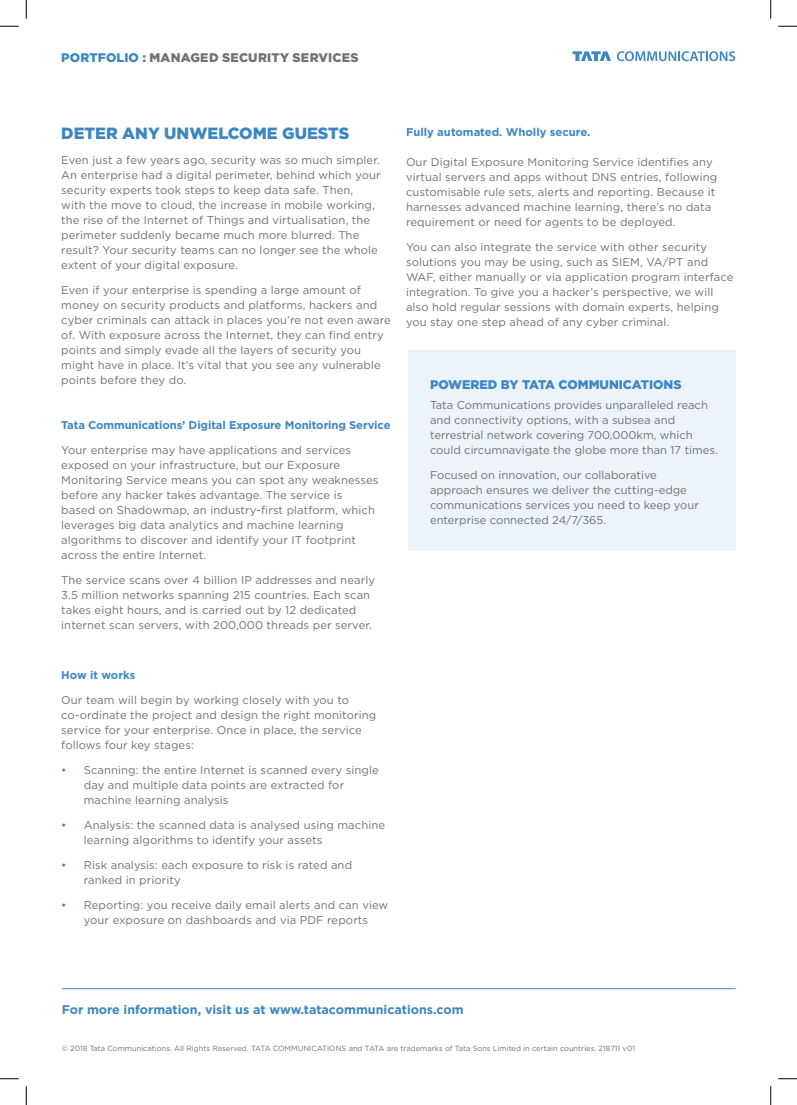
<style>
.page{position:relative;width:797px;height:1105px;background:#fff}
.page>*{position:absolute;margin:0;border:0;box-sizing:border-box;transform-origin:0 0}
.head_01{font:900 16.25px "Gotham";color:#3d86c6}
.call_to_action{font:700 12.5px "Gotham";color:#3d86c6}
.head_01-2{font:900 12.5px "Gotham";color:#3d86c6}
.product_name{font:900 12.5px "Gotham";letter-spacing:.015em;color:#717171}
.product_name-2{font:900 12.5px "Gotham";color:#3d86c6}
.head_01-3{font:11.25px/15px "Gotham";letter-spacing:.01em;color:#717171}
.body_bullets{font:11.25px/15px "Gotham";letter-spacing:.01em;color:#717171}
.body_bullets-2{font:700 11.25px "Gotham";letter-spacing:-.01em;color:#3d86c6}
.copyright{font:7.5px "Gotham";color:#717171}
.s1{color:#3d86c6}
</style>
<div class="page">
<hr style="left:62px;top:988px;width:673px;height:1px;background:#3d86c6">
<div style="left:408px;top:351px;width:327px;height:200px;background:#ecf3f9"></div>
<svg style="left:617px;top:51px;width:118px;height:10px"></svg>
<svg style="left:572px;top:51px;width:39px;height:10px"></svg>
<svg style="left:0;top:25px;width:19px;height:2px"></svg>
<svg style="left:778px;top:25px;width:19px;height:2px"></svg>
<svg style="left:0;top:1078px;width:19px;height:1px"></svg>
<svg style="left:778px;top:1078px;width:19px;height:1px"></svg>
<svg style="left:25px;top:0;width:2px;height:19px"></svg>
<svg style="left:25px;top:1086px;width:2px;height:19px"></svg>
<svg style="left:770px;top:0;width:1px;height:19px"></svg>
<svg style="left:770px;top:1086px;width:1px;height:19px"></svg>
<p class="product_name-2" style="left:61px;top:50px;width:10px">PORTFOLIO</p>
<p class="product_name" style="left:142px;top:50px;width:218px"><span class="s1">:</span> MANAGED SECURITY SERVICES</p>
<p class="head_01" style="left:61px;top:124px;width:289px">DETER ANY UNWELCOME GUESTS</p>
<p class="head_01-3" style="left:61px;top:152px;width:321px">Even just a few years ago, security was so much simpler.<br>An enterprise had a digital perimeter, behind which your security experts took steps to keep data safe. Then,<br>with the move to cloud, the increase in mobile working, the rise of the Internet of Things and virtualisation, the perimeter suddenly became much more blurred. The result? Your security teams can no longer see the whole extent of your digital exposure.</p>
<p class="head_01-3" style="left:61px;top:282px;width:331px">Even if your enterprise is spending a large amount of money on security products and platforms, hackers and cyber criminals can attack in places you’re not even aware of. With exposure across the Internet, they can find entry points and simply evade all the layers of security you might have in place. It’s vital that you see any vulnerable points before they do.</p>
<p class="body_bullets-2" style="left:61px;top:418px;width:331px">Tata Communications’ Digital Exposure Monitoring Service</p>
<p class="body_bullets" style="left:61px;top:442px;width:319px">Your enterprise may have applications and services exposed on your infrastructure, but our Exposure Monitoring Service means you can spot any weaknesses before any hacker takes advantage. The service is based on Shadowmap, an industry-first platform, which leverages big data analytics and machine learning algorithms to discover and identify your IT footprint across the entire Internet.</p>
<p class="body_bullets" style="left:61px;top:572px;width:315px">The service scans over 4 billion IP addresses and nearly 3.5 million networks spanning 215 countries. Each scan takes eight hours, and is carried out by 12 dedicated internet scan servers, with 200,000 threads per server.</p>
<p class="body_bullets-2" style="left:61px;top:668px;width:76px">How it works</p>
<p class="body_bullets" style="left:61px;top:692px;width:316px">Our team will begin by working closely with you to co-ordinate the project and design the right monitoring service for your enterprise. Once in place, the service follows four key stages:</p>
<p class="head_01-3" style="left:84px;top:762px;width:296px;text-indent:-22px"><span class="s1">•</span> Scanning: the entire Internet is scanned every single day and multiple data points are extracted for machine learning analysis</p>
<p class="head_01-3" style="left:84px;top:817px;width:303px;text-indent:-22px"><span class="s1">•</span> Analysis: the scanned data is analysed using machine learning algorithms to identify your assets</p>
<p class="head_01-3" style="left:84px;top:857px;width:270px;text-indent:-22px"><span class="s1">•</span> Risk analysis: each exposure to risk is rated and ranked in priority</p>
<p class="head_01-3" style="left:61px;top:897px;width:328px;text-align:center"><span class="s1">•</span> Reporting: you receive daily email alerts and can view your exposure on dashboards and via PDF reports</p>
<p class="body_bullets-2" style="left:406px;top:126px;width:186px">Fully automated. Wholly secure.</p>
<p class="head_01-3" style="left:406px;top:155px;width:313px">Our Digital Exposure Monitoring Service identifies any virtual servers and apps without DNS entries, following customisable rule sets, alerts and reporting. Because it harnesses advanced machine learning, there’s no data requirement or need for agents to be deployed.</p>
<p class="head_01-3" style="left:406px;top:240px;width:329px">You can also integrate the service with other security solutions you may be using, such as SIEM, VA/PT and WAF, either manually or via application program interface integration. To give you a hacker’s perspective, we will also hold regular sessions with domain experts, helping you stay one step ahead of any cyber criminal.</p>
<p class="head_01-2" style="left:430px;top:377px;width:253px">POWERED BY TATA COMMUNICATIONS</p>
<p class="body_bullets" style="left:430px;top:397px;width:289px">Tata Communications provides unparalleled reach and connectivity options, with a subsea and terrestrial network covering 700,000km, which could circumnavigate the globe more than 17 times.</p>
<p class="body_bullets" style="left:430px;top:467px;width:270px">Focused on innovation, our collaborative approach ensures we deliver the cutting-edge communications services you need to keep your enterprise connected 24/7/365.</p>
<p class="call_to_action" style="left:62px;top:1002px;width:403px">For more information, visit us at www.tatacommunications.com</p>
<p class="copyright" style="left:62px;top:1044px;width:575px">© 2018 Tata Communications. All Rights Reserved. TATA COMMUNICATIONS and TATA are trademarks of Tata Sons Limited in certain countries. 218711 v01</p>
</div>
